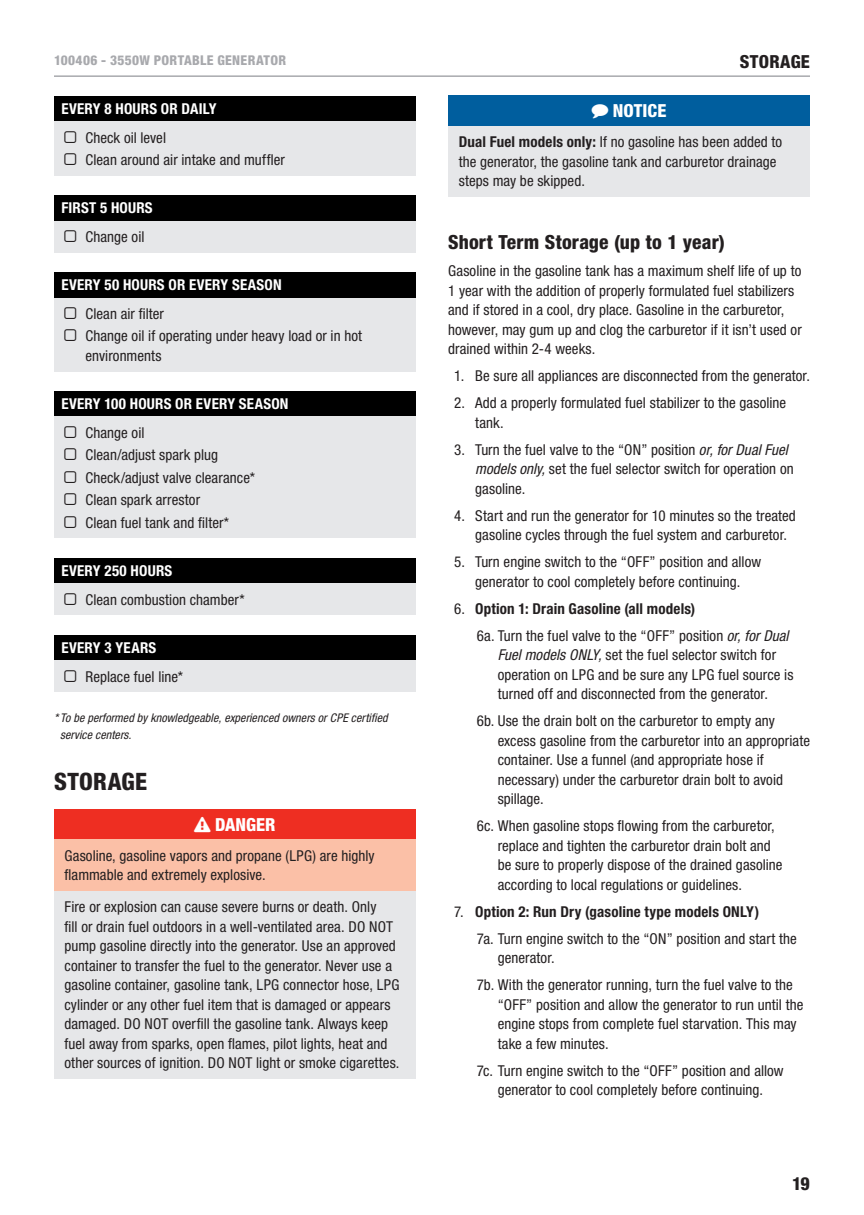
<style>
.page{position:relative;width:864px;height:1215px;background:#fff}
.page>*{position:absolute;margin:0;border:0;box-sizing:border-box;transform-origin:0 0}
.t1{font:800 condensed 24px "Helvetica Neue LT Std";letter-spacing:.015em;color:#231f20}
.t2{font:800 condensed 19.5px "Helvetica Neue LT Std";letter-spacing:.01em;color:#231f20}
.t3{font:800 condensed 18px "Helvetica Neue LT Std";color:#fff}
.t4{font:800 condensed 18px "Helvetica Neue LT Std";letter-spacing:.015em;color:#231f20}
.t5{font:condensed 15px/19.5px "Helvetica Neue LT Std";letter-spacing:.005em;color:#231f20}
.t6{font:700 condensed 15px "Helvetica Neue LT Std";letter-spacing:.015em;color:#fff}
.t7{font:800 condensed 13.5px "Helvetica Neue LT Std";letter-spacing:.025em;color:#a8a9ad}
.t8{font:italic condensed 12px/16.5px "Helvetica Neue LT Std";letter-spacing:.01em;color:#231f20}
.s1{font-weight:700}
.s2{font-style:italic}
</style>
<div class="page">
<hr style="left:54px;top:75px;width:756px;height:2px;background:#a8a9ad">
<div style="left:54px;top:96px;width:362px;height:25px;background:#000"></div>
<div style="left:54px;top:121px;width:362px;height:55px;background:#e6e7e9"></div>
<div style="left:54px;top:195px;width:362px;height:26px;background:#000"></div>
<div style="left:54px;top:221px;width:362px;height:32px;background:#e6e7e9"></div>
<div style="left:54px;top:272px;width:362px;height:26px;background:#000"></div>
<div style="left:54px;top:298px;width:362px;height:73px;background:#e6e7e9"></div>
<div style="left:54px;top:391px;width:362px;height:26px;background:#000"></div>
<div style="left:54px;top:417px;width:362px;height:121px;background:#e6e7e9"></div>
<div style="left:54px;top:558px;width:362px;height:26px;background:#000"></div>
<div style="left:54px;top:584px;width:362px;height:31px;background:#e6e7e9"></div>
<div style="left:54px;top:635px;width:362px;height:25px;background:#000"></div>
<div style="left:54px;top:660px;width:362px;height:32px;background:#e6e7e9"></div>
<div style="left:54px;top:809px;width:362px;height:31px;background:#ee2e22"></div>
<div style="left:54px;top:840px;width:362px;height:51px;background:#fbc0a7"></div>
<div style="left:54px;top:891px;width:362px;height:188px;background:#e6e7e9"></div>
<div style="left:448px;top:96px;width:362px;height:30px;background:#005e9e"></div>
<div style="left:448px;top:126px;width:362px;height:71px;background:#e6e7e9"></div>
<p class="t7" style="left:54px;top:52px;width:234px">100406 - 3550W PORTABLE GENERATOR</p>
<p class="t4" style="left:740px;top:50px;width:72px">STORAGE</p>
<p class="t6" style="left:62px;top:99px;width:157px">EVERY 8 HOURS OR DAILY</p>
<p class="t5" style="left:86px;top:126px;width:201px;line-height:22.5px">Check oil level<br>Clean around air intake and muffler</p>
<p class="t6" style="left:62px;top:199px;width:93px">FIRST 5 HOURS</p>
<p class="t5" style="left:86px;top:227px;width:60px">Change oil</p>
<p class="t6" style="left:62px;top:276px;width:222px">EVERY 50 HOURS OR EVERY SEASON</p>
<p class="t5" style="left:86px;top:302px;width:278px;line-height:22.5px">Clean air filter<br>Change oil if operating under heavy load or in hot</p>
<p class="t5" style="left:86px;top:346px;width:78px">environments</p>
<p class="t6" style="left:62px;top:395px;width:229px">EVERY 100 HOURS OR EVERY SEASON</p>
<p class="t5" style="left:86px;top:421px;width:171px;line-height:22.5px">Change oil<br>Clean/adjust spark plug<br>Check/adjust valve clearance*<br>Clean spark arrestor<br>Clean fuel tank and filter*</p>
<p class="t6" style="left:62px;top:562px;width:112px">EVERY 250 HOURS</p>
<p class="t5" style="left:86px;top:590px;width:161px">Clean combustion chamber*</p>
<p class="t6" style="left:62px;top:639px;width:96px">EVERY 3 YEARS</p>
<p class="t5" style="left:86px;top:667px;width:99px">Replace fuel line*</p>
<p class="t8" style="left:60px;top:710px;width:329px;text-indent:-6px">* To be performed by knowledgeable, experienced owners or CPE certified service centers.</p>
<h1 class="t1" style="left:54px;top:766px;width:95px">STORAGE</h1>
<p class="t3" style="left:215px;top:813px;width:62px">DANGER</p>
<p class="t5" style="left:64px;top:846px;width:312px">Gasoline, gasoline vapors and propane (LPG) are highly flammable and extremely explosive.</p>
<p class="t5" style="left:64px;top:897px;width:337px">Fire or explosion can cause severe burns or death. Only<br>fill or drain fuel outdoors in a well-ventilated area. DO NOT pump gasoline directly into the generator. Use an approved container to transfer the fuel to the generator. Never use a gasoline container, gasoline tank, LPG connector hose, LPG cylinder or any other fuel item that is damaged or appears damaged. DO NOT overfill the gasoline tank. Always keep fuel away from sparks, open flames, pilot lights, heat and other sources of ignition. DO NOT light or smoke cigarettes.</p>
<p class="t3" style="left:613px;top:100px;width:55px">NOTICE</p>
<p class="t5" style="left:459px;top:132px;width:325px"><span class="s1">Dual Fuel models only:</span> If no gasoline has been added to the generator, the gasoline tank and carburetor drainage steps may be skipped.</p>
<h2 class="t2" style="left:448px;top:230px;width:278px">Short Term Storage (up to 1 year)</h2>
<p class="t5" style="left:448px;top:261px;width:355px">Gasoline in the gasoline tank has a maximum shelf life of up to 1 year with the addition of properly formulated fuel stabilizers and if stored in a cool, dry place. Gasoline in the carburetor, however, may gum up and clog the carburetor if it isn’t used or drained within 2-4 weeks.</p>
<p class="t5" style="left:454px;top:366px;width:357px">1. Be sure all appliances are disconnected from the generator.</p>
<p class="t5" style="left:475px;top:393px;width:312px;text-indent:-21px">2. Add a properly formulated fuel stabilizer to the gasoline tank.</p>
<p class="t5" style="left:475px;top:440px;width:320px;text-indent:-21px">3. Turn the fuel valve to the “ON” position <span class="s2">or, for Dual Fuel models only,</span> set the fuel selector switch for operation on gasoline.</p>
<p class="t5" style="left:475px;top:506px;width:322px;text-indent:-21px">4. Start and run the generator for 10 minutes so the treated gasoline cycles through the fuel system and carburetor.</p>
<p class="t5" style="left:454px;top:552px;width:308px;text-align:center">5. Turn engine switch to the “OFF” position and allow generator to cool completely before continuing.</p>
<p class="t5" style="left:477px;top:595px;width:314px;line-height:27px;text-indent:-22px">6. <span class="s1">Option 1: Drain Gasoline (all models)<br></span>6a. Turn the fuel valve to the “OFF” position <span class="s2">or, for Dual</span></p>
<p class="t5" style="left:498px;top:645px;width:297px"><span class="s2">Fuel models ONLY,</span> set the fuel selector switch for operation on LPG and be sure any LPG fuel source is turned off and disconnected from the generator.</p>
<p class="t5" style="left:498px;top:711px;width:314px;text-indent:-21px">6b. Use the drain bolt on the carburetor to empty any excess gasoline from the carburetor into an appropriate container. Use a funnel (and appropriate hose if necessary) under the carburetor drain bolt to avoid spillage.</p>
<p class="t5" style="left:498px;top:816px;width:286px;text-indent:-21px">6c. When gasoline stops flowing from the carburetor, replace and tighten the carburetor drain bolt and be sure to properly dispose of the drained gasoline according to local regulations or guidelines.</p>
<p class="t5" style="left:477px;top:898px;width:322px;line-height:27px;text-indent:-22px">7. <span class="s1">Option 2: Run Dry (gasoline type models ONLY)<br></span>7a. Turn engine switch to the “ON” position and start the</p>
<p class="t5" style="left:477px;top:944px;width:318px;line-height:27px;text-indent:21px">generator.<br>7b. With the generator running, turn the fuel valve to the</p>
<p class="t5" style="left:498px;top:995px;width:307px">“OFF” position and allow the generator to run until the engine stops from complete fuel starvation. This may take a few minutes.</p>
<p class="t5" style="left:477px;top:1061px;width:308px;text-align:center">7c. Turn engine switch to the “OFF” position and allow generator to cool completely before continuing.</p>
<p class="t4" style="left:792px;top:1172px;width:19px">19</p>
</div>
